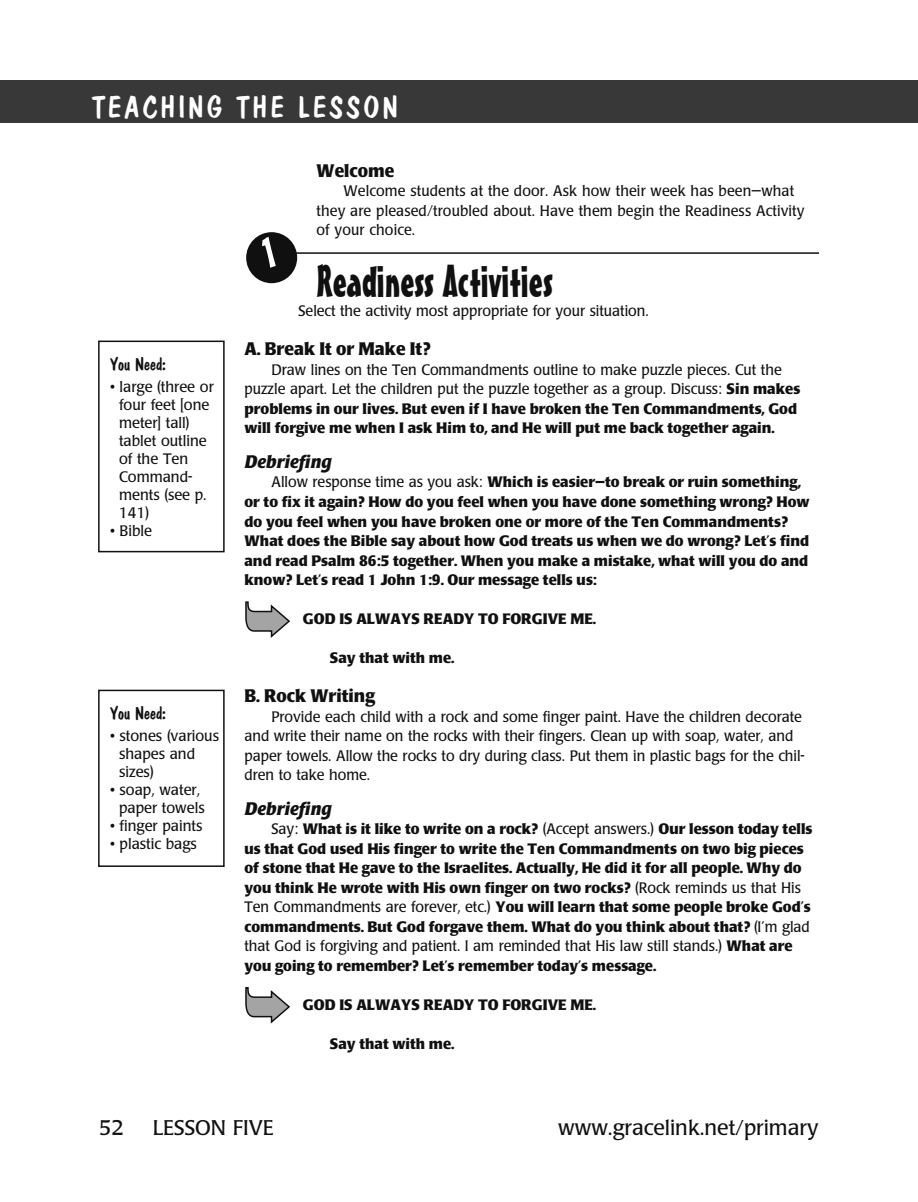
<style>
.page{position:relative;width:918px;height:1202px;background:#fff}
.page>*{position:absolute;margin:0;border:0;box-sizing:border-box;transform-origin:0 0}
.section_title{font:45px "Mister Earl BT";color:#101010}
.t1{font:30px "Dom Casual D";letter-spacing:.1em;color:#fff}
.t2{font:21px "Poppl Laudatio";color:#101010}
.subhead{font:700 18px "Poppl Laudatio";color:#101010;scale:.95 1}
.subhead-2{font:italic 700 18px "Poppl Laudatio";color:#101010}
.You_Need_head{font:18px "Dom Casual D";color:#101010}
.body{font:700 15px/19.5px "Poppl Laudatio";color:#101010}
.body-2{font:15px/19.5px "Poppl Laudatio";color:#101010;scale:.95 1}
.You_Need_items{font:15px/18px "Poppl Laudatio";color:#101010}
.Welcome{font:15px/19.5px "Poppl Laudatio";letter-spacing:.01em;color:#101010;scale:.95 1}
.body-Xindent{font:700 15px "Poppl Laudatio";color:#101010}
.s1{font-weight:400}
</style>
<div class="page">
<div style="left:246px;top:232px;width:51px;height:51px;background:#101010;border-radius:50%"></div>
<svg style="left:262px;top:237px;width:14px;height:31px"></svg>
<hr style="left:292px;top:252px;width:527px;height:2px;background:#101010">
<div style="left:0;top:80px;width:891px;height:43px;background:#383838"></div>
<svg style="left:245px;top:987px;width:45px;height:36px"></svg>
<div style="left:891px;top:80px;width:27px;height:43px;background:#383838"></div>
<div style="left:98px;top:340px;width:127px;height:212px;border:2px solid #101010"></div>
<svg style="left:245px;top:601px;width:45px;height:37px"></svg>
<div style="left:98px;top:689px;width:127px;height:178px;border:2px solid #101010"></div>
<p class="t1" style="left:92px;top:90px;width:307px">TEACHING THE LESSON</p>
<p class="You_Need_head" style="left:110px;top:353px;width:58px">You Need:</p>
<p class="You_Need_items" style="left:119px;top:378px;width:96px;text-indent:-9px">• large (three or four feet [one meter] tall) tablet outline of the Ten<br>Command&shy;ments (see p.<br>141)</p>
<p class="You_Need_items" style="left:110px;top:522px;width:43px">• Bible</p>
<p class="You_Need_head" style="left:110px;top:702px;width:58px">You Need:</p>
<p class="You_Need_items" style="left:119px;top:727px;width:102px;text-indent:-9px">• stones (various shapes and sizes)</p>
<p class="You_Need_items" style="left:119px;top:781px;width:87px;text-indent:-9px">• soap, water, paper towels</p>
<p class="You_Need_items" style="left:110px;top:817px;width:94px">• finger paints</p>
<p class="You_Need_items" style="left:110px;top:835px;width:88px">• plastic bags</p>
<p class="subhead" style="left:317px;top:160px;width:84px">Welcome</p>
<p class="Welcome" style="left:316px;top:182px;width:515px;text-indent:27px">Welcome students at the door. Ask how their week has been—what they are pleased/troubled about. Have them begin the Readiness Activity of your choice.</p>
<p class="section_title" style="left:317px;top:253px;width:238px">Readiness Activities</p>
<p class="body-2" style="left:299px;top:302px;width:370px">Select the activity most appropriate for your situation.</p>
<p class="subhead" style="left:244px;top:339px;width:197px">A. Break It or Make It?</p>
<p class="body" style="left:244px;top:360px;width:557px;text-indent:27px"><span class="s1">Draw lines on the Ten Commandments outline to make puzzle pieces. Cut the puzzle apart. Let the children put the puzzle together as a group. Discuss:</span> Sin makes problems in our lives. But even if I have broken the Ten Commandments, God will forgive me when I ask Him to, and He will put me back together again.</p>
<p class="subhead-2" style="left:244px;top:451px;width:89px">Debriefing</p>
<p class="body" style="left:245px;top:473px;width:567px;text-indent:27px"><span class="s1">Allow response time as you ask:</span> Which is easier—to break or ruin something, or to fix it again? How do you feel when you have done something wrong? How do you feel when you have broken one or more of the Ten Commandments?<br>What does the Bible say about how God treats us when we do wrong? Let’s find and read Psalm 86:5 together. When you make a mistake, what will you do and know? Let’s read 1 John 1:9. Our message tells us:</p>
<p class="body-Xindent" style="left:303px;top:610px;width:294px">GOD IS ALWAYS READY TO FORGIVE ME.</p>
<p class="body" style="left:330px;top:648px;width:126px">Say that with me.</p>
<p class="subhead" style="left:244px;top:685px;width:139px">B. Rock Writing</p>
<p class="body-2" style="left:244px;top:707px;width:591px;text-indent:27px">Provide each child with a rock and some finger paint. Have the children decorate and write their name on the rocks with their fingers. Clean up with soap, water, and paper towels. Allow the rocks to dry during class. Put them in plastic bags for the chil&shy;dren to take home.</p>
<p class="subhead-2" style="left:244px;top:798px;width:89px">Debriefing</p>
<p class="body" style="left:244px;top:819px;width:570px;text-indent:27px"><span class="s1">Say:</span> What is it like to write on a rock? <span class="s1">(Accept answers.)</span> Our lesson today tells us that God used His finger to write the Ten Commandments on two big pieces of stone that He gave to the Israelites. Actually, He did it for all people. Why do you think He wrote with His own finger on two rocks? <span class="s1">(Rock reminds us that His Ten Commandments are forever, etc.)</span> You will learn that some people broke God’s commandments. But God forgave them. What do you think about that? <span class="s1">(I’m glad that God is forgiving and patient. I am reminded that His law still stands.)</span> What are you going to remember? Let’s remember today’s message.</p>
<p class="body-Xindent" style="left:303px;top:996px;width:294px">GOD IS ALWAYS READY TO FORGIVE ME.</p>
<p class="body" style="left:330px;top:1034px;width:126px">Say that with me.</p>
<p class="t2" style="left:99px;top:1115px;width:27px">52</p>
<p class="t2" style="left:153px;top:1115px;width:122px">LESSON FIVE</p>
<p class="t2" style="left:558px;top:1115px;width:262px">www.gracelink.net/primary</p>
</div>
